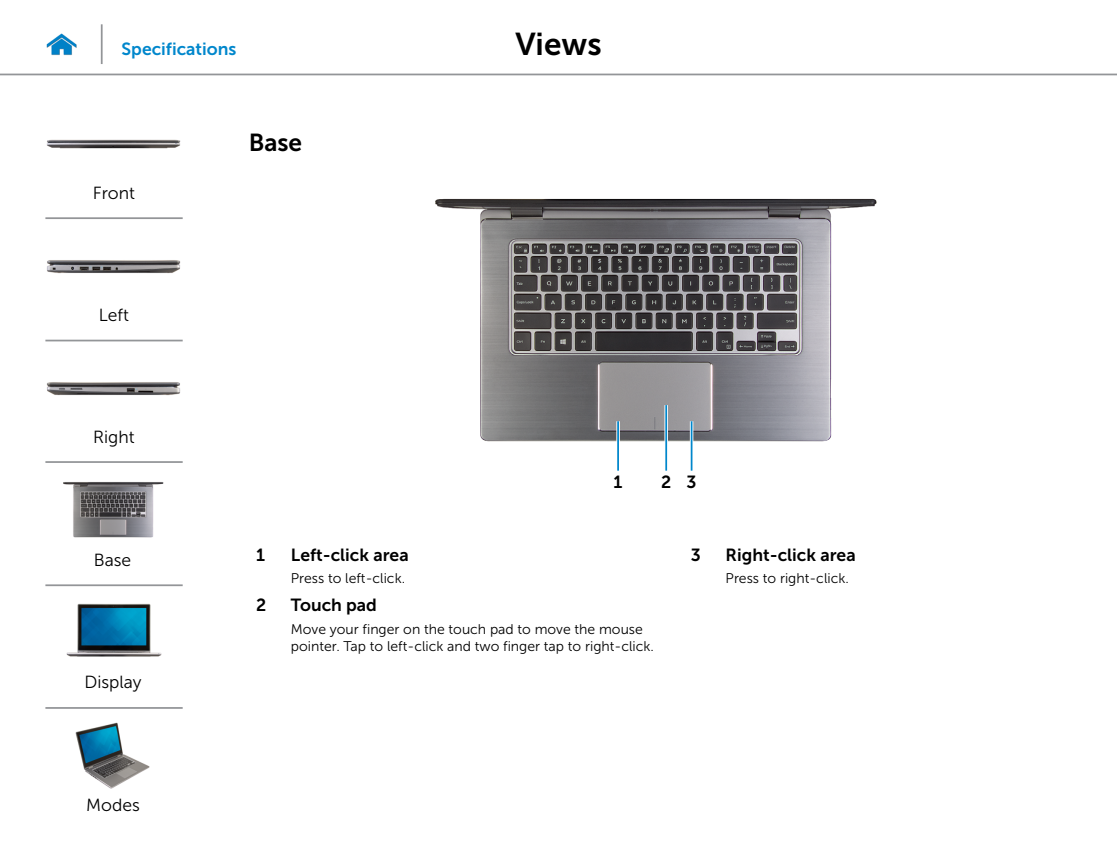
<style>
.page{position:relative;width:1117px;height:844px;background:#fff}
.page>*{position:absolute;margin:0;border:0;box-sizing:border-box;transform-origin:0 0}
.Head1{font:31.5px "Museo Sans For Dell 700";color:#000}
.Head2{font:24.5px "Museo Sans For Dell 700";color:#000}
.Callout_Head{font:17.5px "Museo Sans For Dell 700";color:#000}
.Image_Title{font:17.5px "Museo Sans For Dell 300";color:#000}
.Hyperlink{font:17.5px "Museo Sans For Dell 700";color:#0087cc}
.Callout-L{font:17.5px "Museo Sans For Dell 700";color:#000}
.Callout_description{font:14px/17.5px "Museo Sans For Dell 300";color:#000}
</style>
<div class="page">
<hr style="left:0;top:74px;width:1116px;height:1px;background:#939598">
<img style="left:46px;top:33px;width:31px;height:23px">
<img style="left:435px;top:198px;width:442px;height:246px">
<hr style="left:664px;top:405px;width:3px;height:65px;background:#fff">
<hr style="left:665px;top:405px;width:2px;height:65px;background:#0087cc">
<svg style="left:689px;top:421px;width:4px;height:49px"></svg>
<hr style="left:690px;top:421px;width:2px;height:49px;background:#0087cc">
<hr style="left:616px;top:421px;width:3px;height:49px;background:#fff">
<hr style="left:617px;top:421px;width:2px;height:49px;background:#0087cc">
<hr style="left:101px;top:24px;width:2px;height:40px;background:#939598">
<img style="left:47px;top:139px;width:134px;height:10px">
<img style="left:47px;top:260px;width:134px;height:13px">
<img style="left:47px;top:382px;width:134px;height:13px">
<img style="left:64px;top:482px;width:100px;height:55px">
<img style="left:66px;top:603px;width:95px;height:53px">
<img style="left:75px;top:722px;width:74px;height:66px">
<hr style="left:45px;top:217px;width:138px;height:2px;background:#939598">
<hr style="left:45px;top:339px;width:138px;height:2px;background:#939598">
<hr style="left:45px;top:461px;width:138px;height:2px;background:#939598">
<hr style="left:45px;top:584px;width:138px;height:2px;background:#939598">
<hr style="left:45px;top:706px;width:138px;height:2px;background:#939598">
<p class="Hyperlink" style="left:122px;top:39px;width:116px">Specifications</p>
<p class="Head1" style="left:515px;top:26px;width:88px">Views</p>
<p class="Image_Title" style="left:93px;top:183px;width:44px">Front</p>
<p class="Image_Title" style="left:99px;top:305px;width:32px">Left</p>
<p class="Image_Title" style="left:93px;top:428px;width:43px">Right</p>
<p class="Image_Title" style="left:94px;top:550px;width:39px">Base</p>
<p class="Image_Title" style="left:84px;top:672px;width:59px">Display</p>
<p class="Image_Title" style="left:86px;top:795px;width:55px">Modes</p>
<p class="Head2" style="left:249px;top:128px;width:55px">Base</p>
<p class="Callout-L" style="left:613px;top:472px;width:10px">1</p>
<p class="Callout-L" style="left:661px;top:472px;width:12px">2</p>
<p class="Callout-L" style="left:686px;top:472px;width:12px">3</p>
<p class="Callout_Head" style="left:256px;top:544px;width:10px">1</p>
<p class="Callout_Head" style="left:291px;top:544px;width:119px">Left-click area</p>
<p class="Callout_description" style="left:291px;top:569px;width:116px">Press to left- click.</p>
<p class="Callout_Head" style="left:256px;top:595px;width:12px">2</p>
<p class="Callout_Head" style="left:291px;top:595px;width:87px">Touch pad</p>
<p class="Callout_description" style="left:291px;top:620px;width:364px">Move your finger on the touch pad to move the mouse pointer. Tap to left-click and two finger tap to right-click.</p>
<p class="Callout_Head" style="left:690px;top:544px;width:12px">3</p>
<p class="Callout_Head" style="left:725px;top:544px;width:131px">Right-click area</p>
<p class="Callout_description" style="left:725px;top:569px;width:125px">Press to right- click.</p>
</div>
